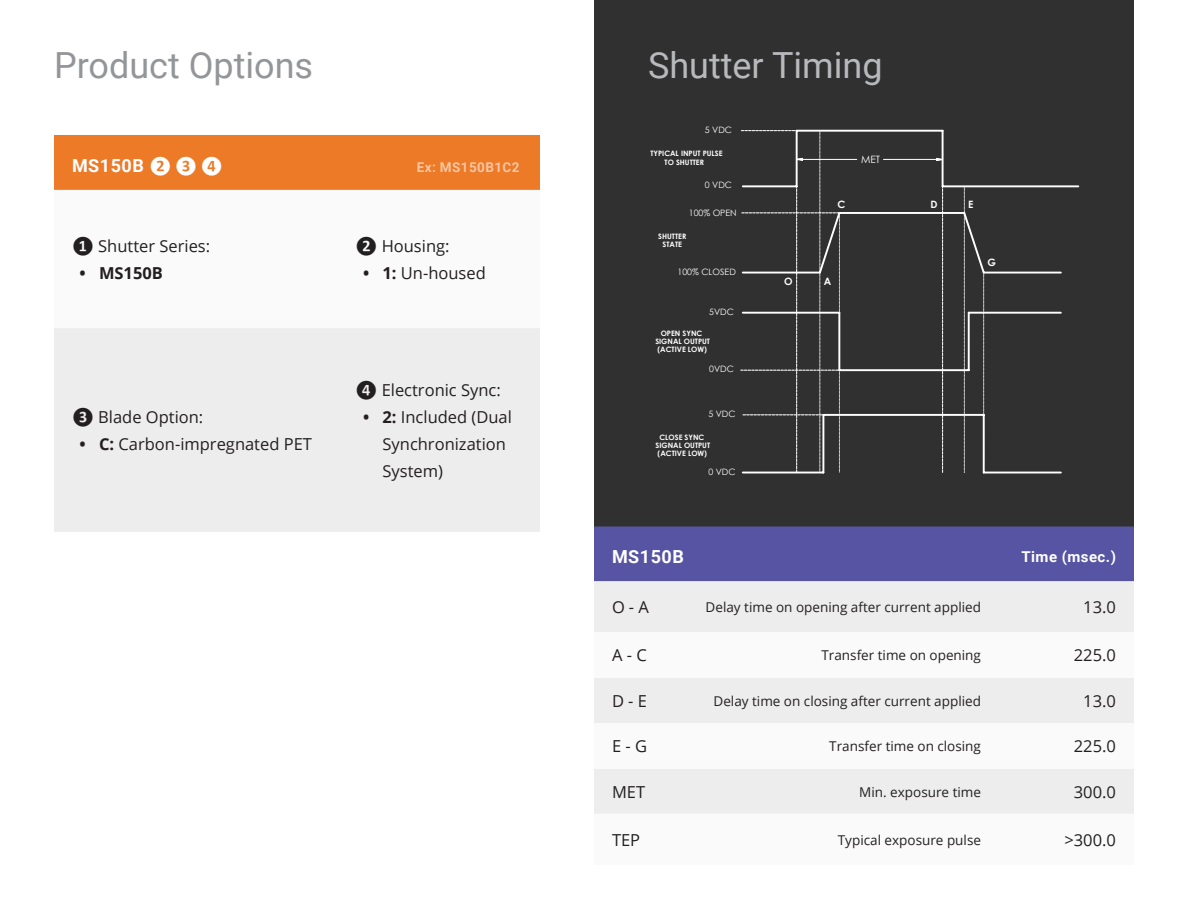
<style>
.page{position:relative;width:1188px;height:918px;background:#fff}
.page>*{position:absolute;margin:0;border:0;box-sizing:border-box;transform-origin:0 0}
.t1{font:36px "Roboto";color:#939598}
.t2{font:36px "Roboto";color:#b8b9bc}
.t3{font:700 18px "Roboto";letter-spacing:.03em;color:#fff}
.t4{font:16.5px/27px "Open Sans";color:#231f20}
.t5{font:700 16.5px "Open Sans";color:#231f20}
.t6{font:700 15px "Roboto";letter-spacing:.03em;color:#fff}
.t7{font:13.5px "Open Sans";color:#231f20}
.t8{font:700 13.5px "Roboto";letter-spacing:.03em;color:#f9c6a2}
.t9{font:700 10.2px "Century Gothic";color:#fff}
.t10{font:10.2px "Century Gothic";color:#fff}
.t11{font:8.85px "Century Gothic";color:#fff}
.t12{font:700 7.5px/7.9px "Century Gothic";color:#fff;text-align:center}
.s1{font-family:"Calibri";font-size:16.5px}
.s2{font-family:"Calibri";font-weight:700}
.s3{font-weight:700}
</style>
<div class="page">
<div style="left:594px;top:0;width:540px;height:526px;background:#303030"></div>
<div style="left:594px;top:526px;width:540px;height:55px;background:#5654a3"></div>
<div style="left:594px;top:581px;width:540px;height:51px;background:#ededed"></div>
<svg style="left:594px;top:678px;width:540px;height:136px;fill:#ededed"></svg>
<div style="left:54px;top:135px;width:486px;height:55px;background:#ec7a27"></div>
<div style="left:54px;top:328px;width:486px;height:204px;background:#ededed"></div>
<svg style="left:741px;top:129px;width:339px;height:345px"></svg>
<svg style="left:741px;top:130px;width:202px;height:342px"></svg>
<p class="t1" style="left:54px;top:40px;width:261px">Product Options</p>
<p class="t3" style="left:72px;top:153px;width:152px">MS150B <span class="s1">❷ ❸ ❹</span></p>
<p class="t8" style="left:417px;top:158px;width:104px">Ex: MS150B1C2</p>
<p class="t4" style="left:72px;top:232px;width:140px"><span class="s2">❶</span> Shutter Series:</p>
<p class="t5" style="left:80px;top:261px;width:85px">• MS150B</p>
<p class="t4" style="left:72px;top:403px;width:133px"><span class="s2">❸</span> Blade Option:</p>
<p class="t4" style="left:80px;top:430px;width:234px"><span class="s3">• C:</span> Carbon-impregnated PET</p>
<p class="t4" style="left:356px;top:232px;width:96px"><span class="s2">❷</span> Housing:</p>
<p class="t4" style="left:363px;top:259px;width:124px"><span class="s3">• 1:</span> Un-housed</p>
<p class="t4" style="left:356px;top:376px;width:147px"><span class="s2">❹</span> Electronic Sync:</p>
<p class="t4" style="left:382px;top:403px;width:131px;text-indent:-20px"><span class="s3">• 2:</span> Included (Dual<br>Synchronization<br>System)</p>
<p class="t2" style="left:648px;top:40px;width:236px">Shutter Timing</p>
<p class="t11" style="left:705px;top:123px;width:29px">5 VDC</p>
<p class="t12" style="left:650px;top:149px;width:74px;line-height:8.4px">TYPICAL INPUT PULSE<br>TO SHUTTER</p>
<p class="t11" style="left:705px;top:179px;width:29px">0 VDC</p>
<p class="t11" style="left:689px;top:207px;width:49px">100% OPEN</p>
<p class="t12" style="left:658px;top:232px;width:30px">SHUTTER<br>STATE</p>
<p class="t11" style="left:678px;top:266px;width:60px">100% CLOSED</p>
<p class="t11" style="left:709px;top:305px;width:26px">5VDC</p>
<p class="t12" style="left:655px;top:329px;width:56px">OPEN SYNC<br>SIGNAL OUTPUT (ACTIVE LOW)</p>
<p class="t11" style="left:709px;top:363px;width:26px">0VDC</p>
<p class="t11" style="left:708px;top:408px;width:29px">5 VDC</p>
<p class="t12" style="left:655px;top:433px;width:56px">CLOSE SYNC<br>SIGNAL OUTPUT (ACTIVE LOW)</p>
<p class="t11" style="left:708px;top:465px;width:29px">0 VDC</p>
<p class="t10" style="left:861px;top:152px;width:21px">MET</p>
<p class="t9" style="left:838px;top:196px;width:9px">C</p>
<p class="t9" style="left:930px;top:196px;width:9px">D</p>
<p class="t9" style="left:968px;top:196px;width:7px">E</p>
<p class="t9" style="left:784px;top:274px;width:10px">O</p>
<p class="t9" style="left:824px;top:274px;width:9px">A</p>
<p class="t9" style="left:988px;top:255px;width:10px">G</p>
<p class="t3" style="left:612px;top:544px;width:74px">MS150B</p>
<p class="t6" style="left:1021px;top:546px;width:96px">Time (msec.)</p>
<p class="t4" style="left:612px;top:593px;width:38px">O - A</p>
<p class="t7" style="left:706px;top:598px;width:277px">Delay time on opening after current applied</p>
<p class="t4" style="left:1083px;top:593px;width:34px">13.0</p>
<p class="t4" style="left:612px;top:641px;width:36px">A - C</p>
<p class="t7" style="left:821px;top:646px;width:161px">Transfer time on opening</p>
<p class="t4" style="left:1074px;top:641px;width:44px">225.0</p>
<p class="t4" style="left:612px;top:687px;width:37px">D - E</p>
<p class="t7" style="left:714px;top:691px;width:269px">Delay time on closing after current applied</p>
<p class="t4" style="left:1083px;top:687px;width:34px">13.0</p>
<p class="t4" style="left:612px;top:733px;width:37px">E - G</p>
<p class="t7" style="left:829px;top:737px;width:153px">Transfer time on closing</p>
<p class="t4" style="left:1074px;top:733px;width:44px">225.0</p>
<p class="t4" style="left:612px;top:778px;width:35px">MET</p>
<p class="t7" style="left:859px;top:782px;width:123px">Min. exposure time</p>
<p class="t4" style="left:1074px;top:778px;width:44px">300.0</p>
<p class="t4" style="left:612px;top:826px;width:30px">TEP</p>
<p class="t7" style="left:838px;top:830px;width:145px">Typical exposure pulse</p>
<p class="t4" style="left:1064px;top:826px;width:53px">&gt;300.0</p>
</div>
